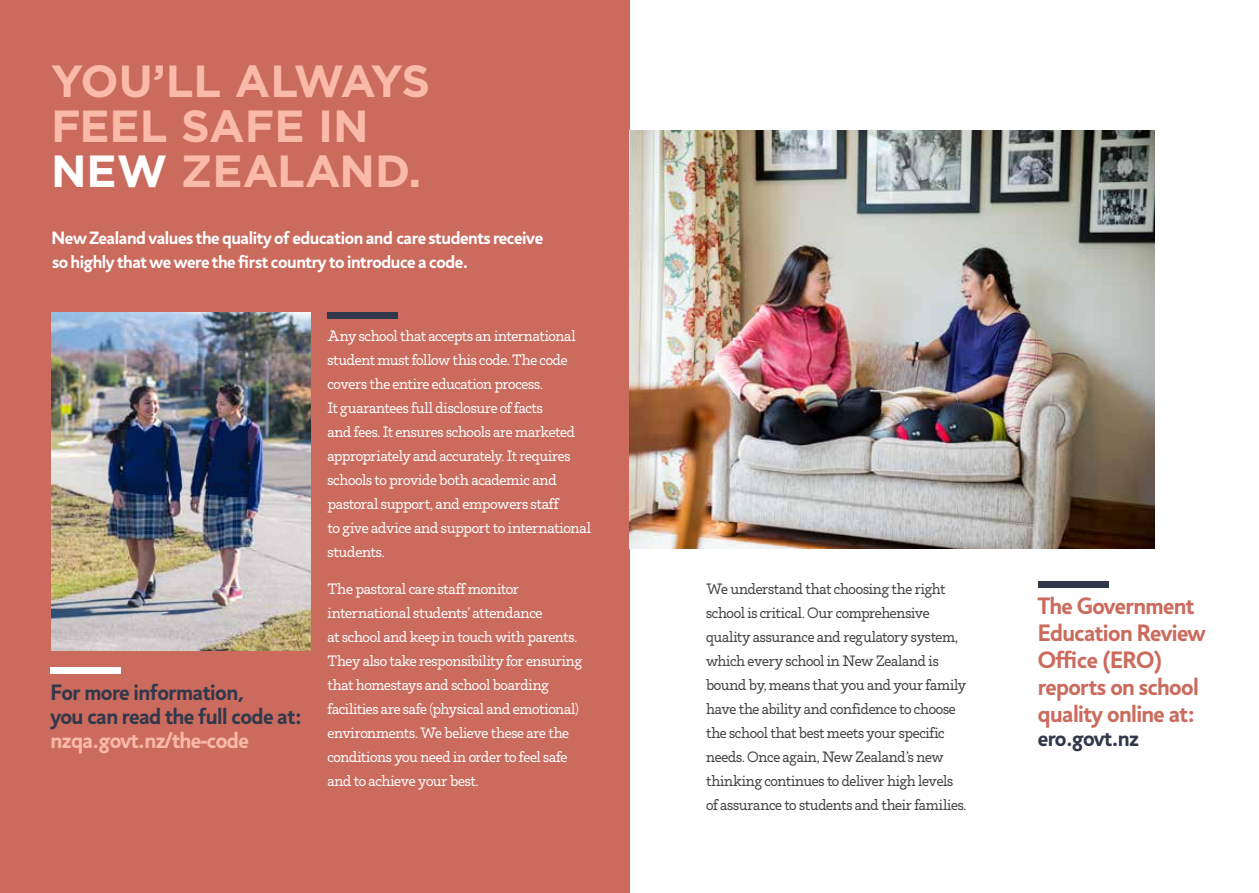
<style>
.page{position:relative;width:1259px;height:893px;background:#fff}
.page>*{position:absolute;margin:0;border:0;box-sizing:border-box;transform-origin:0 0}
.t1{font:700 45px/45px "Gotham";color:#fabaa9}
.t2{font:700 24px/27px "Jigsaw";letter-spacing:-.025em;color:#cb6b5d}
.t3{font:700 22.5px/24px "Jigsaw";letter-spacing:-.025em;color:#32384b}
.t4{font:700 22.5px "Jigsaw";letter-spacing:-.025em;color:#fabaa9}
.t5{font:700 18px/24px "Jigsaw";letter-spacing:-.02em;color:#fff}
.t6{font:15px/24px "Veritas Slab";letter-spacing:-.025em;color:#fff}
.t7{font:15px/24px "Veritas Slab";letter-spacing:-.02em;color:#414042}
.s1{color:#fff}
</style>
<div class="page">
<div style="left:0;top:0;width:629px;height:893px;background:#cb6b5d"></div>
<img style="left:51px;top:313px;width:259px;height:337px">
<div style="left:1037px;top:582px;width:71px;height:6px;background:#32384b"></div>
<div style="left:327px;top:313px;width:71px;height:6px;background:#32384b"></div>
<div style="left:50px;top:667px;width:71px;height:7px;background:#fff"></div>
<img style="left:629px;top:131px;width:525px;height:417px">
<h1 class="t1" style="left:51px;top:58px;width:381px">YOU’LL ALWAYS<br>FEEL SAFE IN<br><span class="s1">NEW</span> ZEALAND.</h1>
<p class="t5" style="left:52px;top:225px;width:493px">New Zealand values the quality of education and care students receive so highly that we were the first country to introduce a code.</p>
<h3 class="t3" style="left:51px;top:681px;width:253px">For more information,<br>you can read the full code at:</h3>
<h3 class="t4" style="left:51px;top:727px;width:200px">nzqa.govt.nz/the-code</h3>
<p class="t6" style="left:327px;top:324px;width:265px">Any school that accepts an international student must follow this code. The code covers the entire education process.<br>It guarantees full disclosure of facts<br>and fees. It ensures schools are marketed appropriately and accurately. It requires schools to provide both academic and pastoral support, and empowers staff<br>to give advice and support to international students.</p>
<p class="t6" style="left:327px;top:577px;width:256px">The pastoral care staff monitor international students’ attendance<br>at school and keep in touch with parents.<br>They also take responsibility for ensuring that homestays and school boarding facilities are safe (physical and emotional) environments. We believe these are the conditions you need in order to feel safe and to achieve your best.</p>
<p class="t7" style="left:706px;top:577px;width:262px">We understand that choosing the right school is critical. Our comprehensive quality assurance and regulatory system, which every school in New Zealand is bound by, means that you and your family have the ability and confidence to choose the school that best meets your specific needs. Once again, New Zealand’s new thinking continues to deliver high levels of assurance to students and their families.</p>
<h2 class="t2" style="left:1037px;top:592px;width:169px">The Government<br>Education Review<br>Office (ERO) reports on school quality online at:</h2>
<h3 class="t3" style="left:1037px;top:726px;width:103px">ero.govt.nz</h3>
</div>
